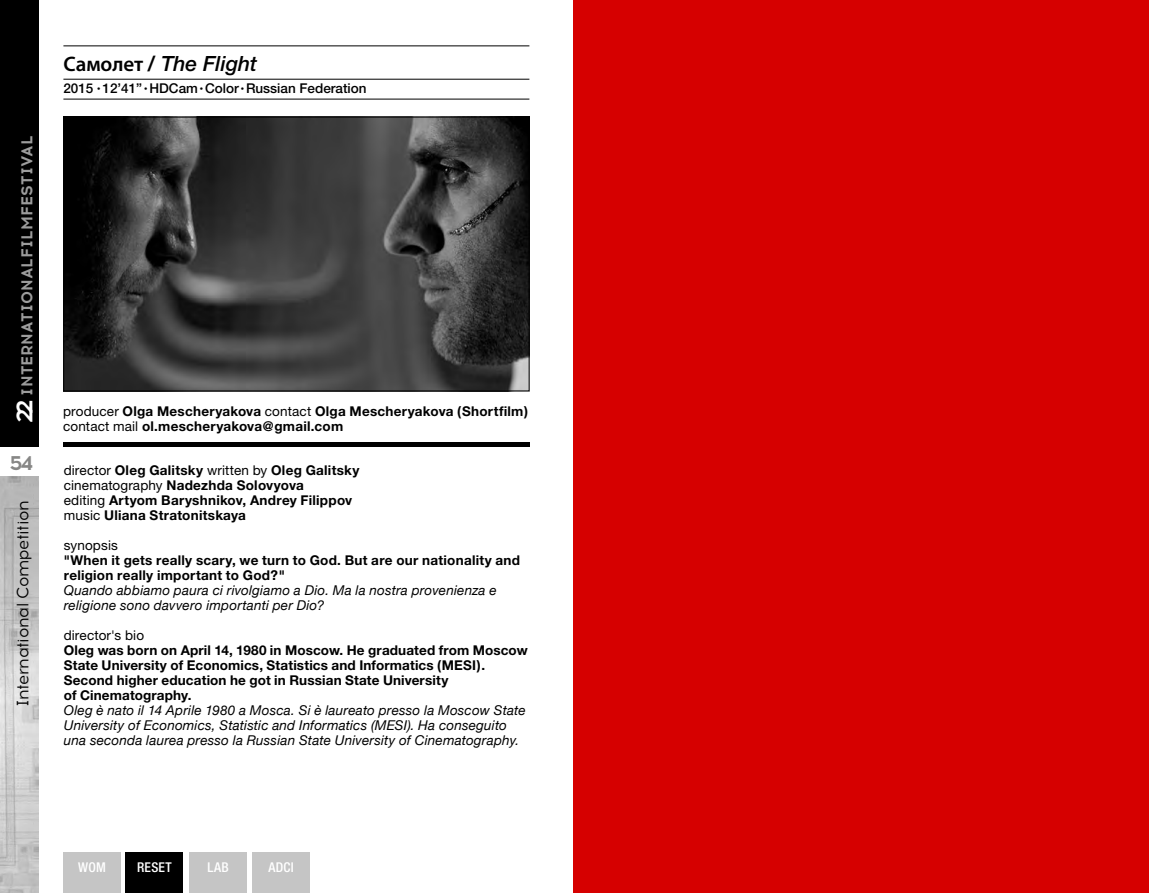
<style>
.page{position:relative;width:1149px;height:893px;background:#fff}
.page>*{position:absolute;margin:0;border:0;box-sizing:border-box;transform-origin:0 0}
.t1{font:italic 500 21px "Helvetica Neue";color:#000}
.t2{font:700 20.25px "Acrom";color:#878786}
.t3{font:16.5px "Acrom";letter-spacing:-.025em;color:#000}
.t4{font:700 15.75px "Acrom";letter-spacing:.01em;color:#9c9c9c}
.t5{font:700 13.5px/15px "Helvetica Neue";letter-spacing:.015em;color:#000}
.t6{font:italic 13.5px/15px "Helvetica Neue";letter-spacing:.015em;color:#000}
.t7{font:500 13.5px "Helvetica Neue";color:#000}
.t8{font:13.5px "Helvetica Neue";letter-spacing:.01em;color:#000}
.t9{font:500 condensed 13.5px "Helvetica Neue";letter-spacing:.02em;color:#fff}
.s1{font-size:22.5px;color:#fff}
.s2{font-family:"Myriad Pro";font-weight:600;font-style:normal}
.s3{font-style:normal}
.s4{font-weight:400}
</style>
<div class="page">
<div style="left:0;top:0;width:38px;height:446px;background:#000"></div>
<img style="left:0;top:476px;width:38px;height:417px">
<div style="left:63px;top:442px;width:466px;height:5px;background:#000"></div>
<hr style="left:63px;top:46px;width:466px;height:1px;background:#000">
<hr style="left:63px;top:79px;width:466px;height:1px;background:#000">
<hr style="left:63px;top:99px;width:466px;height:1px;background:#000">
<img style="left:65px;top:119px;width:462px;height:270px">
<div style="left:63px;top:117px;width:466px;height:274px;border:1px solid #000"></div>
<div style="left:63px;top:853px;width:57px;height:40px;background:#c5c5c5"></div>
<div style="left:126px;top:853px;width:57px;height:40px;background:#000"></div>
<div style="left:252px;top:853px;width:58px;height:40px;background:#c5c5c5"></div>
<div style="left:189px;top:853px;width:58px;height:40px;background:#c5c5c5"></div>
<div style="left:573px;top:0;width:575px;height:893px;background:#d60000"></div>
<p class="t4" style="left:16px;top:423px;width:288px;rotate:-90deg"><span class="s1">22</span> INTERNATIONALFILMFESTIVAL</p>
<h2 class="t2" style="left:9px;top:449px;width:25px">54</h2>
<p class="t3" style="left:12px;top:707px;width:208px;rotate:-90deg">International Competition</p>
<h1 class="t1" style="left:63px;top:51px;width:195px"><span class="s2">Самолет</span> <span class="s3">/</span> The Flight</h1>
<p class="t7" style="left:63px;top:80px;width:304px">2015 <sup>•</sup> 12’41” <sup>•</sup> HDCam <sup>•</sup> Color <sup>•</sup> Russian Federation</p>
<p class="t5" style="left:63px;top:403px;width:466px"><span class="s4">producer</span> Olga Mescheryakova <span class="s4">contact</span> Olga Mescheryakova (Shortfilm) <span class="s4">contact mail</span> ol.mescheryakova@gmail.com</p>
<p class="t5" style="left:64px;top:463px;width:297px"><span class="s4">director</span> Oleg Galitsky <span class="s4">written by</span> Oleg Galitsky <span class="s4">cinematography</span> Nadezhda Solovyova<br><span class="s4">editing</span> Artyom Baryshnikov, Andrey Filippov <span class="s4">music</span> Uliana Stratonitskaya</p>
<p class="t8" style="left:64px;top:538px;width:55px">synopsis</p>
<p class="t5" style="left:64px;top:553px;width:457px">"When it gets really scary, we turn to God. But are our nationality and religion really important to God?"</p>
<p class="t6" style="left:64px;top:584px;width:434px">Quando abbiamo paura ci rivolgiamo a Dio. Ma la nostra provenienza e religione sono davvero importanti per Dio?</p>
<p class="t8" style="left:64px;top:628px;width:82px">director's bio</p>
<p class="t5" style="left:64px;top:643px;width:465px">Oleg was born on April 14, 1980 in Moscow. He graduated from Moscow State University of Economics, Statistics and Informatics (MESI).<br>Second higher education he got in Russian State University<br>of Cinematography.</p>
<p class="t6" style="left:64px;top:704px;width:463px">Oleg è nato il 14 Aprile 1980 a Mosca. Si è laureato presso la Moscow State<br>University of Economics, Statistic and Informatics (MESI). Ha conseguito una seconda laurea presso la Russian State University of Cinematography.</p>
<p class="t9" style="left:78px;top:859px;width:29px">WOM</p>
<p class="t9" style="left:137px;top:859px;width:36px">RESET</p>
<p class="t9" style="left:207px;top:859px;width:23px">LAB</p>
<p class="t9" style="left:268px;top:859px;width:27px">ADCI</p>
</div>
